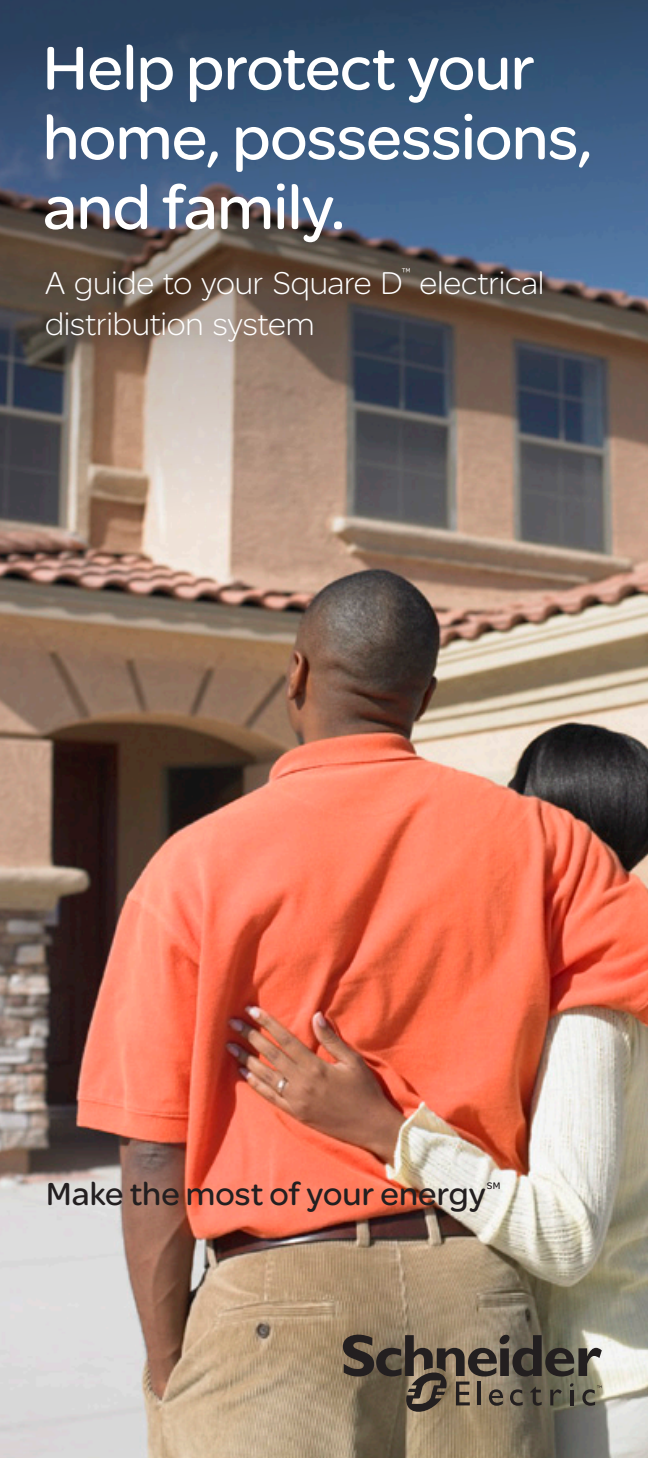
<style>
.page{position:relative;width:648px;height:1458px;background:#fff}
.page>*{position:absolute;margin:0;border:0;box-sizing:border-box;transform-origin:0 0}
.t1{font:65.25px/69.8px "SE Optimist";letter-spacing:-.005em;color:#fff}
.Page_head{font:33.98px "SE Optimist";letter-spacing:.005em;color:#231f20}
.t2{font:300 33.75px "SE Optimist";letter-spacing:-.005em;color:#fff}
.t3{font:300 13.5px "SE Optimist";color:#fff}
.Page_head-2{font:10.12px "SE Optimist";color:#231f20}
</style>
<div class="page">
<img style="left:0;top:562px;width:648px;height:896px">
<svg style="left:0;top:0;width:648px;height:562px;background:#606774"></svg>
<div style="left:25px;top:248px;width:540px;height:114px;background:#231f20;opacity:.45"></div>
<svg style="left:343px;top:1335px;width:259px;height:77px;background:#685e4f"></svg>
<p class="t1" style="left:43px;top:31px;width:551px">Help protect your home, possessions, and family.</p>
<p class="t2" style="left:45px;top:261px;width:359px">A guide to your Square D</p>
<p class="t3" style="left:402px;top:264px;width:10px">™</p>
<p class="t2" style="left:420px;top:261px;width:126px">electrical</p>
<p class="t2" style="left:45px;top:301px;width:271px">distribution system</p>
<p class="Page_head" style="left:46px;top:1170px;width:441px">Make the most of your energy</p>
<p class="Page_head-2" style="left:487px;top:1178px;width:15px">SM</p>
</div>
